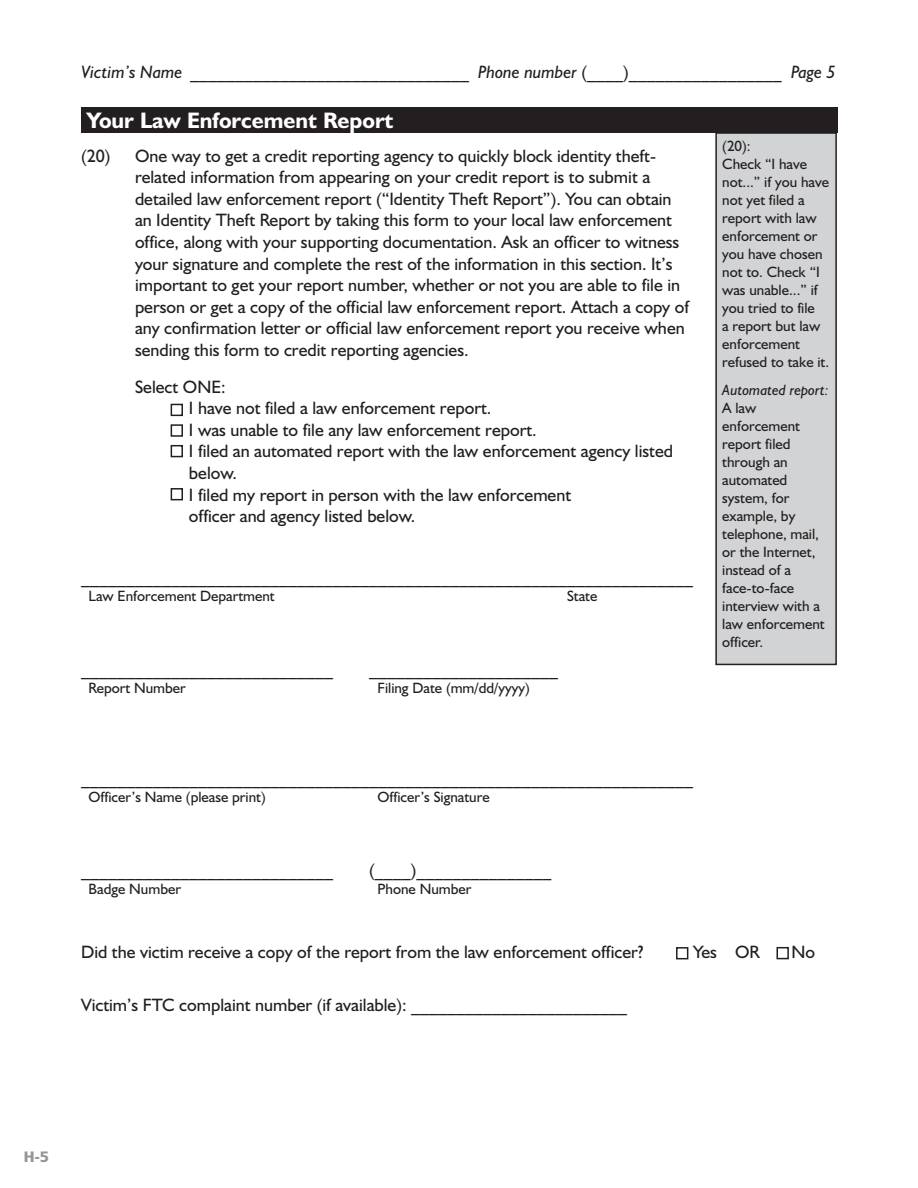
<style>
.page{position:relative;width:918px;height:1188px;background:#fff}
.page>*{position:absolute;margin:0;border:0;box-sizing:border-box;transform-origin:0 0}
.t1{font:700 22.5px "Humanist 521 BT";color:#fff}
.t2{font:18px/21.6px "Humanist 521 BT";color:#231f20}
.t3{font:italic 18px "Humanist 521 BT";color:#231f20}
.t4{font:15px/18px "Humanist 521 BT";color:#231f20}
.t5{font:italic 15px "Humanist 521 BT";color:#231f20}
.t6{font:15px "Frutiger B Lack";color:#939598}
.s1{font-style:normal}
</style>
<div class="page">
<div style="left:81px;top:108px;width:756px;height:25px;background:#231f20"></div>
<svg style="left:170px;top:444px;width:13px;height:57px"></svg>
<div style="left:716px;top:133px;width:120px;height:531px;background:#d1d3d4"></div>
<div style="left:715px;top:132px;width:122px;height:533px;border:2px solid #231f20"></div>
<p class="t3" style="left:81px;top:66px;width:756px">Victim’s Name _______________________________ Phone number <span class="s1">(____)_________________</span> Page 5</p>
<p class="t1" style="left:86px;top:112px;width:309px">Your Law Enforcement Report</p>
<p class="t2" style="left:81px;top:147px;width:31px">(20)</p>
<p class="t2" style="left:135px;top:147px;width:556px">One way to get a credit reporting agency to quickly block identity theft&shy;related information from appearing on your credit report is to submit a detailed law enforcement report (“Identity Theft Report”). You can obtain an Identity Theft Report by taking this form to your local law enforcement office, along with your supporting documentation. Ask an officer to witness your signature and complete the rest of the information in this section. It’s important to get your report number, whether or not you are able to file in person or get a copy of the official law enforcement report. Attach a copy of any confirmation letter or official law enforcement report you receive when sending this form to credit reporting agencies.</p>
<p class="t2" style="left:189px;top:378px;width:486px;text-indent:-54px">Select ONE:<br>I have not filed a law enforcement report.<br>I was unable to file any law enforcement report.<br>I filed an automated report with the law enforcement agency listed below.<br>I filed my report in person with the law enforcement<br>officer and agency listed below.</p>
<p class="t2" style="left:81px;top:568px;width:613px">____________________________________________________________________</p>
<p class="t4" style="left:89px;top:589px;width:188px">Law Enforcement Department</p>
<p class="t4" style="left:567px;top:589px;width:32px">State</p>
<p class="t2" style="left:81px;top:660px;width:253px">____________________________</p>
<p class="t2" style="left:369px;top:660px;width:190px">_____________________</p>
<p class="t4" style="left:89px;top:680px;width:99px">Report Number</p>
<p class="t4" style="left:377px;top:680px;width:154px">Filing Date (mm/dd/yyyy)</p>
<p class="t4" style="left:722px;top:138px;width:108px">(20):<br>Check “I have not...” if you have not yet filed a report with law enforcement or you have chosen not to. Check “I was unable...” if you tried to file<br>a report but law enforcement refused to take it.</p>
<p class="t5" style="left:722px;top:385px;width:108px">Automated report:</p>
<p class="t4" style="left:722px;top:401px;width:104px">A law enforcement report filed through an automated system, for example, by telephone, mail, or the Internet, instead of a face-to-face interview with a law enforcement officer.</p>
<p class="t2" style="left:81px;top:769px;width:613px">____________________________________________________________________</p>
<p class="t4" style="left:89px;top:790px;width:179px">Officer’s Name (please print)</p>
<p class="t4" style="left:377px;top:790px;width:114px">Officer’s Signature</p>
<p class="t2" style="left:81px;top:861px;width:253px">____________________________</p>
<p class="t2" style="left:369px;top:861px;width:184px">(____)_______________</p>
<p class="t4" style="left:89px;top:881px;width:94px">Badge Number</p>
<p class="t4" style="left:377px;top:881px;width:96px">Phone Number</p>
<p class="t2" style="left:81px;top:943px;width:564px">Did the victim receive a copy of the report from the law enforcement officer?</p>
<p class="t2" style="left:693px;top:943px;width:68px">Yes OR</p>
<p class="t2" style="left:791px;top:943px;width:25px">No</p>
<p class="t2" style="left:81px;top:997px;width:548px">Victim’s FTC complaint number (if available): ________________________</p>
<p class="t6" style="left:24px;top:1148px;width:27px">H-5</p>
</div>
